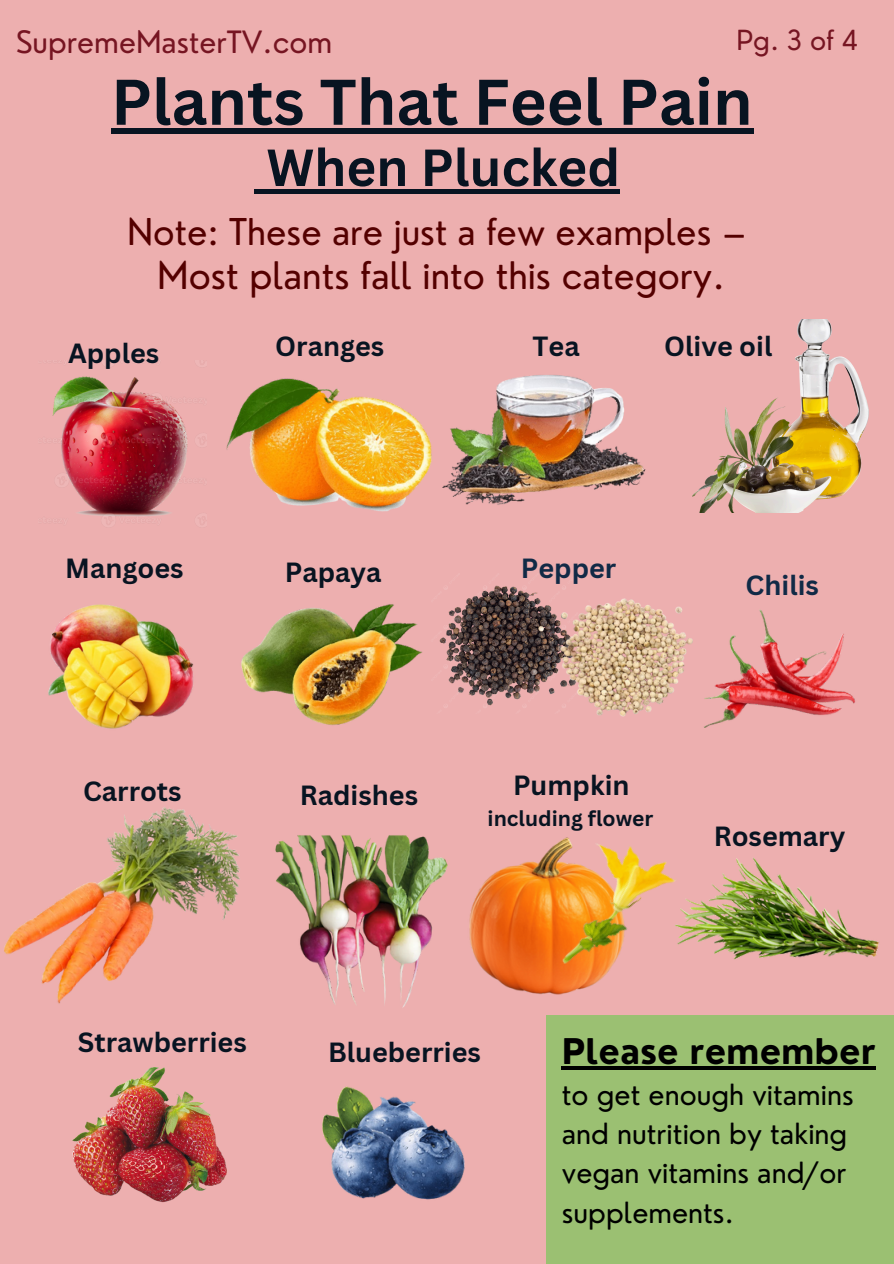
<style>
.page{position:relative;width:894px;height:1264px;background:#fff}
.page>*{position:absolute;margin:0;border:0;box-sizing:border-box;transform-origin:0 0}
.t1{font:700 63px "Canva Sans";color:#081421}
.t2{font:700 51px "Canva Sans";color:#081421}
.t3{font:37.05px "Nourd";color:#540000}
.t4{font:36px "Nourd";color:#540000}
.t5{font:700 34.5px "Nourd";color:#000}
.t6{font:30px "Nourd";color:#761522}
.t7{font:28.5px/39.5px "Nourd";color:#000}
.t8{font:700 27px "Canva Sans";color:#081421}
.t9{font:700 27px "Canva Sans";color:#112a46}
.t10{font:27px "Nourd";color:#761522}
.t11{font:700 21px "Canva Sans";color:#081421}
</style>
<div class="page">
<div style="left:0;top:0;width:893px;height:1263px;background:#edafaf"></div>
<img style="left:226px;top:378px;width:170px;height:134px">
<img style="left:52px;top:376px;width:136px;height:141px">
<img style="left:48px;top:604px;width:146px;height:125px">
<img style="left:241px;top:604px;width:182px;height:121px">
<img style="left:692px;top:319px;width:176px;height:193px">
<img style="left:4px;top:807px;width:236px;height:197px">
<img style="left:275px;top:835px;width:167px;height:173px">
<img style="left:396px;top:375px;width:250px;height:133px">
<img style="left:322px;top:1086px;width:143px;height:114px">
<img style="left:72px;top:1067px;width:155px;height:136px">
<img style="left:707px;top:857px;width:172px;height:103px">
<div style="left:546px;top:1015px;width:347px;height:248px;background:#9bc072"></div>
<img style="left:442px;top:858px;width:50px;height:119px">
<img style="left:492px;top:837px;width:215px;height:158px">
<div style="left:111px;top:128px;width:642px;height:6px;background:#081421"></div>
<div style="left:254px;top:189px;width:12px;height:5px;background:#081421"></div>
<div style="left:266px;top:189px;width:354px;height:5px;background:#081421"></div>
<hr style="left:561px;top:1066px;width:314px;height:3px;background:#000">
<img style="left:439px;top:585px;width:127px;height:122px">
<img style="left:531px;top:590px;width:162px;height:127px">
<img style="left:704px;top:609px;width:152px;height:119px">
<p class="t6" style="left:16px;top:23px;width:317px">SupremeMasterTV.com</p>
<h5 class="t10" style="left:736px;top:23px;width:123px">Pg. 3 of 4</h5>
<p class="t1" style="left:111px;top:57px;width:643px">Plants That Feel Pain</p>
<h5 class="t2" style="left:266px;top:131px;width:355px">When Plucked</h5>
<p class="t4" style="left:127px;top:209px;width:621px">Note: These are just a few examples –</p>
<p class="t3" style="left:157px;top:252px;width:569px">Most plants fall into this category.</p>
<h5 class="t8" style="left:68px;top:334px;width:93px">Apples</h5>
<h5 class="t8" style="left:275px;top:327px;width:110px">Oranges</h5>
<p class="t8" style="left:532px;top:327px;width:49px">Tea</p>
<p class="t8" style="left:664px;top:327px;width:109px">Olive oil</p>
<p class="t8" style="left:65px;top:549px;width:120px">Mangoes</p>
<h5 class="t8" style="left:285px;top:553px;width:98px">Papaya</h5>
<p class="t9" style="left:520px;top:549px;width:97px">Pepper</p>
<p class="t9" style="left:745px;top:566px;width:75px">Chilis</p>
<p class="t8" style="left:83px;top:772px;width:100px">Carrots</p>
<p class="t8" style="left:300px;top:776px;width:120px">Radishes</p>
<p class="t8" style="left:513px;top:766px;width:118px">Pumpkin</p>
<p class="t11" style="left:487px;top:803px;width:167px">including flower</p>
<h5 class="t8" style="left:713px;top:817px;width:133px">Rosemary</h5>
<h5 class="t8" style="left:78px;top:1022px;width:170px">Strawberries</h5>
<h5 class="t8" style="left:328px;top:1032px;width:154px">Blueberries</h5>
<p class="t5" style="left:561px;top:1029px;width:315px">Please remember</p>
<p class="t7" style="left:561px;top:1074px;width:293px">to get enough vitamins and nutrition by taking vegan vitamins and/or supplements.</p>
</div>
